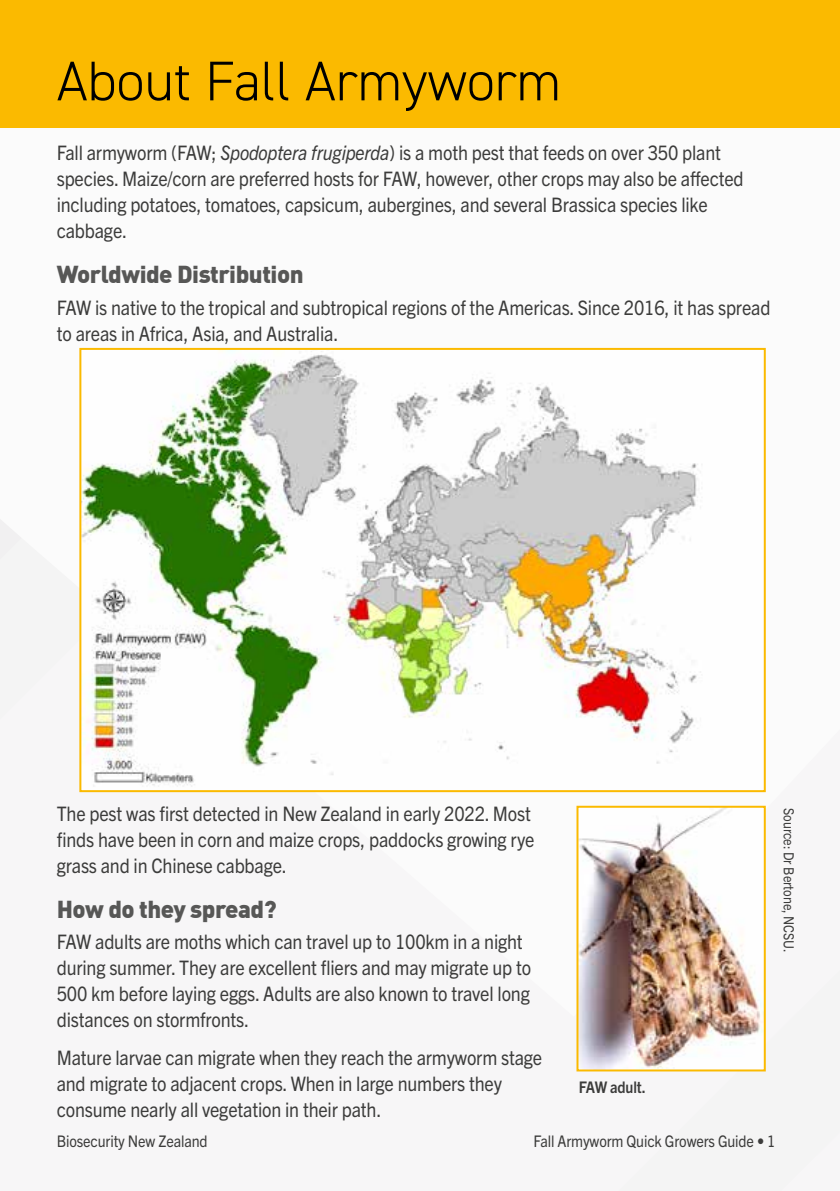
<style>
.page{position:relative;width:840px;height:1191px;background:#fff}
.page>*{position:absolute;margin:0;border:0;box-sizing:border-box;transform-origin:0 0}
._1_big_heading{font:300 56px "DIN2014";color:#000}
._2_body_heading_2{font:900 24px "DIN";letter-spacing:-.02em;color:#575756}
._3_body_copy{font:20px/26px "Trade Gothic Next LT Pro";letter-spacing:-.01em;color:#3c3c3b;scale:.9 1}
.t1{font:16px "Trade Gothic Next LT Pro";letter-spacing:-.01em;color:#3c3c3b;scale:.9 1}
._3_body_copy-2{font:700 16px "Trade Gothic Next LT Pro";letter-spacing:-.01em;color:#3c3c3b;scale:.9 1}
._3_body_copy-3{font:14px "Trade Gothic Next LT Pro";letter-spacing:-.01em;color:#3c3c3b;scale:.9 1}
.s1{font-style:italic}
</style>
<div class="page">
<div style="left:0;top:91px;width:839px;height:1100px;background:#f7f6f7"></div>
<div style="left:0;top:0;width:839px;height:128px;background:#fbba00"></div>
<img style="left:82px;top:355px;width:615px;height:430px">
<div style="left:79px;top:348px;width:686px;height:444px;border:2px solid #fbba00"></div>
<img style="left:579px;top:808px;width:183px;height:260px">
<div style="left:576px;top:805px;width:189px;height:266px;border:2px solid #fbba00"></div>
<p class="_1_big_heading" style="left:57px;top:47px;width:505px">About Fall Armyworm</p>
<p class="_3_body_copy" style="left:57px;top:139px;width:764px">Fall armyworm (FAW; <span class="s1">Spodoptera frugiperda</span>) is a moth pest that feeds on over 350 plant species. Maize/corn are preferred hosts for FAW, however, other crops may also be affected including potatoes, tomatoes, capsicum, aubergines, and several Brassica species like cabbage.</p>
<p class="_2_body_heading_2" style="left:57px;top:259px;width:248px">Worldwide Distribution</p>
<p class="_3_body_copy" style="left:57px;top:293px;width:794px">FAW is native to the tropical and subtropical regions of the Americas. Since 2016, it has spread to areas in Africa, Asia, and Australia.</p>
<p class="_3_body_copy" style="left:57px;top:799px;width:532px">The pest was first detected in New Zealand in early 2022. Most finds have been in corn and maize crops, paddocks growing rye grass and in Chinese cabbage.</p>
<p class="_2_body_heading_2" style="left:57px;top:893px;width:221px">How do they spread?</p>
<p class="_3_body_copy" style="left:57px;top:927px;width:528px">FAW adults are moths which can travel up to 100km in a night during summer. They are excellent fliers and may migrate up to 500 km before laying eggs. Adults are also known to travel long distances on stormfronts.</p>
<p class="_3_body_copy" style="left:57px;top:1043px;width:540px">Mature larvae can migrate when they reach the armyworm stage and migrate to adjacent crops. When in large numbers they consume nearly all vegetation in their path.</p>
<p class="_3_body_copy-2" style="left:578px;top:1075px;width:76px">FAW adult.</p>
<p class="_3_body_copy-3" style="left:798px;top:808px;width:162px;rotate:90deg">Source: Dr Bertone, NCSU.</p>
<p class="t1" style="left:57px;top:1129px;width:169px">Biosecurity New Zealand</p>
<p class="t1" style="left:533px;top:1129px;width:270px">Fall Armyworm Quick Growers Guide • 1</p>
</div>
